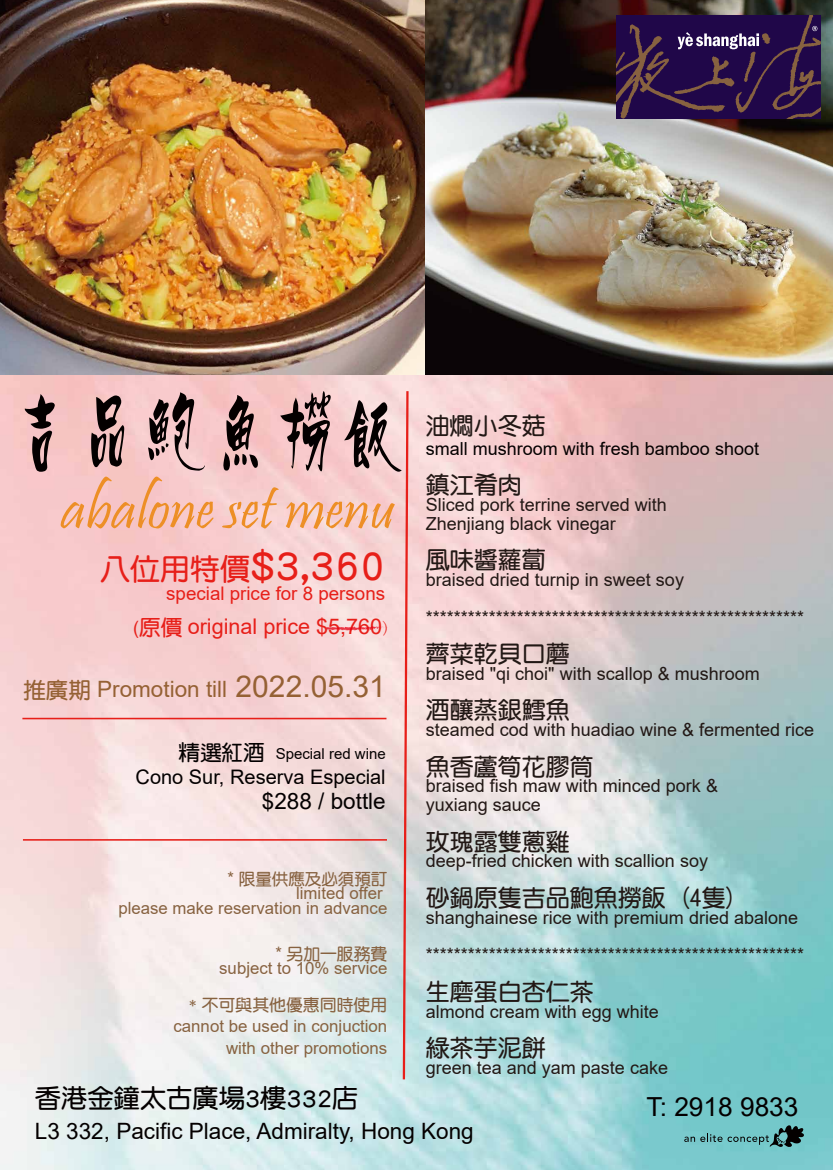
<style>
.page{position:relative;width:833px;height:1170px;background:#fff}
.page>*{position:absolute;margin:0;border:0;box-sizing:border-box;transform-origin:0 0}
.t1{font:93.75px "Jet Link Medium Free Pop";color:#040000;scale:.71 1}
.t2{font:62.5px "Pristina";color:#ed8f26}
.t3{font:43.19px "DF Yuan Bd HKP BF";color:#e71f19}
.t4{font:26.25px "DF Yuan Bd HKP BF";color:#040000}
.t5{font:26.25px "Arial";color:#040000}
.t6{font:24px "DF Yuan Bd HK BF";color:#221815}
.t7{font:22.5px "Arial";color:#040000}
.t8{font:22.5px "Arial";color:#956134}
.t9{font:21.62px "Arial";color:#e71f19}
.t10{font:20px "Arial";color:#040000}
.t11{font:18.75px "Arial";color:#e71f19}
.t12{font:18px/18.8px "Arial";color:#221815}
.t13{font:18px "Arial";color:#040000}
.t14{font:16.88px/21.9px "Arial";color:#876240;text-align:right}
.t15{font:16.88px "DF Yuan Bd HKP BF";color:#876240}
.t16{font:16.81px/15px "Arial";color:#876240;text-align:right}
.t17{font:16.81px "DF Yuan Bd HK BF";color:#876240}
.t18{font:16.5px "DF Yuan Bd HK BF";color:#876240}
.t19{font:15px "Arial";color:#040000}
.s1{font-size:30px}
.s2{font-size:18px}
.s3{font-family:"DF Yuan Bd HK BF"}
.s4{font-family:"Adobe Ming Std";font-weight:300;font-size:18px}
.s5{font-family:"DF Yuan Bd HK BF";font-size:21.62px}
.s6{font-family:"Arial";font-size:16.81px}
.s7{font-family:"Arial"}
</style>
<div class="page">
<img style="left:0;top:374px;width:833px;height:795px">
<svg style="left:401px;top:389px;width:9px;height:692px;background:#e5abaa"></svg>
<svg style="left:684px;top:1124px;width:120px;height:23px;background:#5fa1a3"></svg>
<svg style="left:326px;top:626px;width:64px;height:5px"></svg>
<hr style="left:23px;top:839px;width:364px;height:1px;background:#e71f19">
<img style="left:0;top:0;width:833px;height:374px">
<hr style="left:22px;top:717px;width:364px;height:2px;background:#e71f19">
<svg style="left:617px;top:16px;width:203px;height:102px;background:#351b4c"></svg>
<h1 class="t1" style="left:8px;top:383px;width:562px">吉品鮑魚撈飯</h1>
<h2 class="t2" style="left:61px;top:473px;width:335px">abalone set menu</h2>
<h3 class="t3" style="left:100px;top:543px;width:287px"><span class="s1">八位用特價</span>$3,360</h3>
<p class="t11" style="left:166px;top:580px;width:220px">special price for 8 persons</p>
<p class="t9" style="left:133px;top:611px;width:256px"><span class="s2">(</span><span class="s3">原價</span> original price $5,760<span class="s4">)</span></p>
<p class="t8" style="left:23px;top:673px;width:364px"><span class="s3">推廣期</span> Promotion till <span class="s1">2022.05.31</span></p>
<p class="t19" style="left:178px;top:743px;width:209px"><span class="s5">精選紅酒</span> Special red wine</p>
<p class="t10" style="left:136px;top:763px;width:252px">Cono Sur, Reserva Especial</p>
<p class="t7" style="left:262px;top:785px;width:125px">$288 / bottle</p>
<p class="t18" style="left:228px;top:870px;width:161px"><span class="s6">*</span> 限量供應及必須預訂</p>
<p class="t16" style="left:118px;top:884px;width:270px">limited offer<br>please make reservation in advance</p>
<p class="t17" style="left:275px;top:945px;width:114px"><span class="s7">*</span> 另加一服務費</p>
<p class="t16" style="left:219px;top:959px;width:170px">subject to 10% service</p>
<p class="t15" style="left:189px;top:996px;width:199px">* 不可與其他優惠同時使用</p>
<p class="t14" style="left:173px;top:1015px;width:215px">cannot be used in conjuction with other promotions</p>
<h3 class="t6" style="left:426px;top:414px;width:121px">油燜小冬菇</h3>
<p class="t13" style="left:426px;top:436px;width:335px">small mushroom with fresh bamboo shoot</p>
<h3 class="t6" style="left:426px;top:473px;width:97px">鎮江肴肉</h3>
<p class="t12" style="left:426px;top:495px;width:243px">Sliced pork terrine served with<br>Zhenjiang black vinegar</p>
<h3 class="t6" style="left:426px;top:548px;width:121px">風味醬蘿蔔</h3>
<p class="t12" style="left:426px;top:560px;width:380px;line-height:37.5px">braised dried turnip in sweet soy ******************************************************</p>
<h3 class="t6" style="left:426px;top:641px;width:145px">薺菜乾貝口蘑</h3>
<p class="t12" style="left:426px;top:664px;width:335px">braised "qi choi" with scallop &amp; mushroom</p>
<h3 class="t6" style="left:426px;top:698px;width:145px">酒釀蒸銀鱈魚</h3>
<p class="t12" style="left:426px;top:720px;width:390px">steamed cod with huadiao wine &amp; fermented rice</p>
<h3 class="t6" style="left:426px;top:754px;width:170px">魚香蘆筍花膠筒</h3>
<p class="t12" style="left:426px;top:776px;width:294px">braised fish maw with minced pork &amp; yuxiang sauce</p>
<h3 class="t6" style="left:426px;top:829px;width:145px">玫瑰露雙蔥雞</h3>
<p class="t12" style="left:426px;top:851px;width:284px">deep-fried chicken with scallion soy</p>
<h3 class="t6" style="left:426px;top:885px;width:313px">砂鍋原隻吉品鮑魚撈飯 (4隻)</h3>
<p class="t12" style="left:426px;top:898px;width:380px;line-height:37.5px">shanghainese rice with premium dried abalone ******************************************************</p>
<h3 class="t6" style="left:426px;top:979px;width:170px">生磨蛋白杏仁茶</h3>
<p class="t12" style="left:426px;top:1001px;width:235px">almond cream with egg white</p>
<h3 class="t6" style="left:426px;top:1035px;width:121px">綠茶芋泥餅</h3>
<p class="t12" style="left:426px;top:1057px;width:244px">green tea and yam paste cake</p>
<h3 class="t4" style="left:35px;top:1084px;width:325px">香港金鐘太古廣場3樓332店</h3>
<p class="t7" style="left:35px;top:1114px;width:440px">L3 332, Pacific Place, Admiralty, Hong Kong</p>
<h3 class="t5" style="left:646px;top:1088px;width:153px">T: 2918 9833</h3>
</div>
